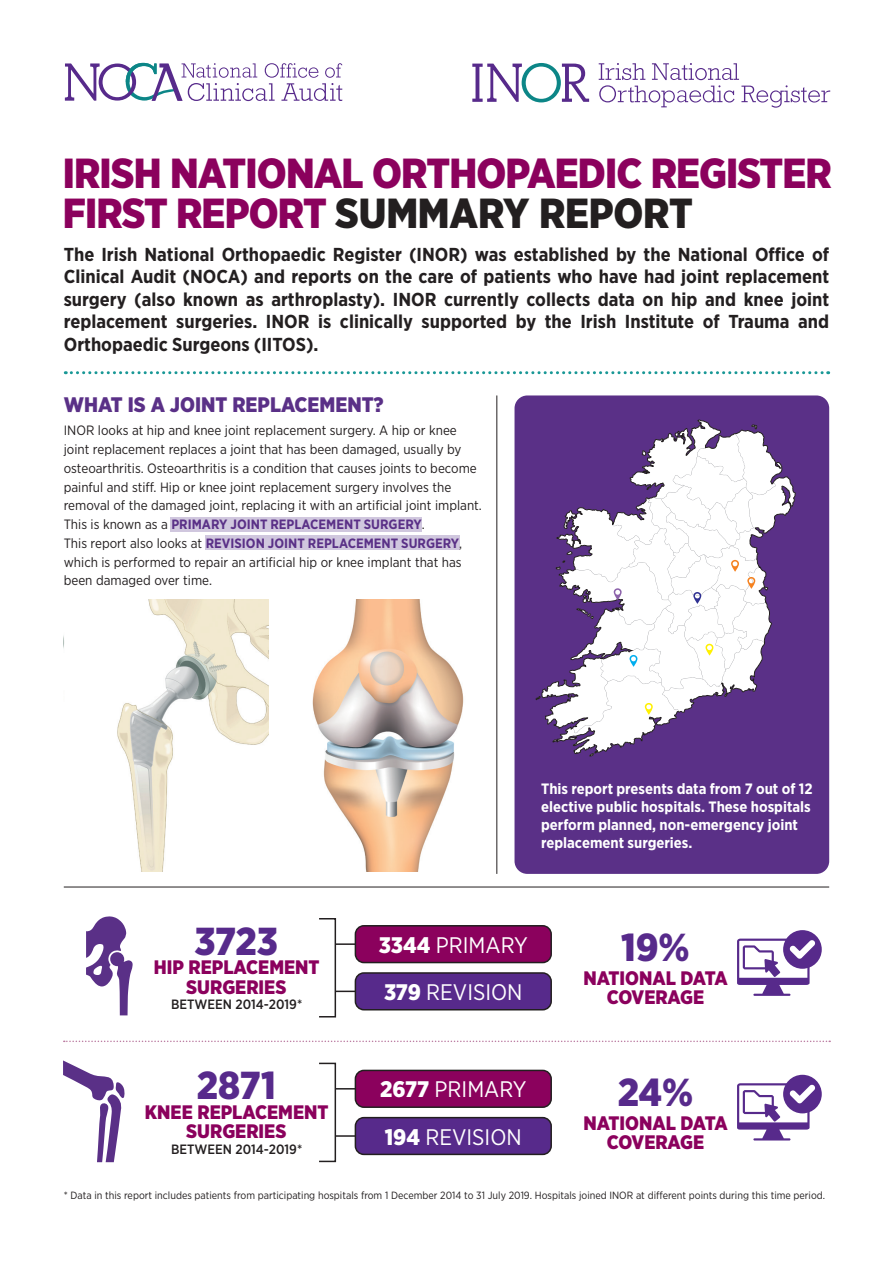
<style>
.page{position:relative;width:893px;height:1263px;background:#fff}
.page>*{position:absolute;margin:0;border:0;box-sizing:border-box;transform-origin:0 0}
.t1{font:900 42px/40.5px "Gotham Narrow";letter-spacing:-.02em;color:#8b015d}
.t2{font:900 39px "Gotham Narrow";letter-spacing:-.005em;color:#572a8b}
.t3{font:22.5px/47.8px "Gotham Narrow";color:#fff}
.t4{font:900 21px "Gotham Narrow";color:#5a3087}
.t5{font:900 19.5px/19.5px "Gotham Narrow";color:#8b015d;text-align:center}
.t6{font:700 18.75px/22.5px "Gotham Narrow";color:#231f20;text-align:justify}
.t7{font:700 15px/18px "Gotham Narrow";color:#fff}
.t8{font:13.5px/18.8px "Gotham Narrow";color:#231f20}
.t9{font:500 13.5px "Gotham Narrow";color:#231f20}
.t10{font:10.5px "Gotham Narrow";color:#231f20}
.s1{color:#231f20}
.s2{font-weight:700;color:#5a3087}
.s3{font-weight:900}
</style>
<div class="page">
<div style="left:170px;top:517px;width:252px;height:14px;background:#d0c7de"></div>
<div style="left:205px;top:535px;width:254px;height:15px;background:#d0c7de"></div>
<svg style="left:65px;top:371px;width:764px;height:3px"></svg>
<hr style="left:496px;top:395px;width:1px;height:479px;background:#231f20">
<svg style="left:65px;top:63px;width:277px;height:38px"></svg>
<svg style="left:599px;top:63px;width:231px;height:45px"></svg>
<svg style="left:472px;top:63px;width:117px;height:39px"></svg>
<div style="left:514px;top:395px;width:315px;height:479px;background:#5a3087;border-radius:13px"></div>
<svg style="left:536px;top:420px;width:259px;height:336px"></svg>
<hr style="left:64px;top:887px;width:765px;height:1px;background:#231f20">
<svg style="left:64px;top:1040px;width:766px;height:2px"></svg>
<div style="left:783px;top:930px;width:39px;height:39px;background:#572a8b;border-radius:50%"></div>
<svg style="left:737px;top:938px;width:78px;height:58px"></svg>
<svg style="left:86px;top:916px;width:47px;height:99px"></svg>
<div style="left:318px;top:918px;width:18px;height:99px;border:2px solid #231f20"></div>
<div style="left:355px;top:926px;width:196px;height:36px;background:#8b015d;border-radius:9px"></div>
<div style="left:355px;top:925px;width:197px;height:38px;border:2px solid #231f20;border-radius:9px"></div>
<svg style="left:336px;top:943px;width:19px;height:2px"></svg>
<div style="left:355px;top:973px;width:196px;height:37px;background:#572a8b;border-radius:9px"></div>
<div style="left:355px;top:972px;width:197px;height:38px;border:2px solid #231f20;border-radius:9px"></div>
<svg style="left:336px;top:990px;width:19px;height:2px"></svg>
<div style="left:783px;top:1075px;width:39px;height:38px;background:#572a8b;border-radius:50%"></div>
<svg style="left:737px;top:1083px;width:78px;height:57px"></svg>
<div style="left:318px;top:1063px;width:18px;height:99px;border:2px solid #231f20"></div>
<div style="left:355px;top:1070px;width:196px;height:37px;background:#8b015d;border-radius:9px"></div>
<div style="left:355px;top:1070px;width:197px;height:38px;border:2px solid #231f20;border-radius:9px"></div>
<svg style="left:336px;top:1088px;width:19px;height:1px"></svg>
<div style="left:355px;top:1117px;width:196px;height:37px;background:#572a8b;border-radius:9px"></div>
<div style="left:355px;top:1117px;width:197px;height:38px;border:2px solid #231f20;border-radius:9px"></div>
<svg style="left:336px;top:1135px;width:19px;height:2px"></svg>
<svg style="left:63px;top:1060px;width:62px;height:102px"></svg>
<img style="left:117px;top:600px;width:152px;height:272px">
<img style="left:312px;top:600px;width:152px;height:272px">
<h1 class="t1" style="left:63px;top:152px;width:771px">IRISH NATIONAL ORTHOPAEDIC REGISTER<br>FIRST REPORT <span class="s1">SUMMARY REPORT</span></h1>
<p class="t6" style="left:64px;top:243px;width:767px">The Irish National Orthopaedic Register (INOR) was established by the National Office of Clinical Audit (NOCA) and reports on the care of patients who have had joint replacement surgery (also known as arthroplasty). INOR currently collects data on hip and knee joint replacement surgeries. INOR is clinically supported by the Irish Institute of Trauma and Orthopaedic Surgeons (IITOS).</p>
<h3 class="t4" style="left:64px;top:391px;width:321px">WHAT IS A JOINT REPLACEMENT?</h3>
<p class="t8" style="left:64px;top:421px;width:420px">INOR looks at hip and knee joint replacement surgery. A hip or knee joint replacement replaces a joint that has been damaged, usually by osteoarthritis. Osteoarthritis is a condition that causes joints to become painful and stiff. Hip or knee joint replacement surgery involves the removal of the damaged joint, replacing it with an artificial joint implant.<br>This is known as a <span class="s2">PRIMARY JOINT REPLACEMENT SURGERY</span>.<br>This report also looks at <span class="s2">REVISION JOINT REPLACEMENT SURGERY</span>, which is performed to repair an artificial hip or knee implant that has been damaged over time.</p>
<h2 class="t2" style="left:195px;top:915px;width:85px">3723</h2>
<h3 class="t5" style="left:154px;top:957px;width:167px">HIP REPLACEMENT<br>SURGERIES</h3>
<p class="t9" style="left:171px;top:996px;width:133px">BETWEEN 2014-2019*</p>
<h2 class="t2" style="left:197px;top:1060px;width:80px">2871</h2>
<h3 class="t5" style="left:145px;top:1102px;width:185px">KNEE REPLACEMENT<br>SURGERIES</h3>
<p class="t9" style="left:171px;top:1141px;width:133px">BETWEEN 2014-2019*</p>
<p class="t7" style="left:541px;top:779px;width:273px">This report presents data from 7 out of 12 elective public hospitals. These hospitals perform planned, non-emergency joint replacement surgeries.</p>
<h3 class="t3" style="left:379px;top:920px;width:151px"><span class="s3">3344</span> PRIMARY<br><span class="s3">379</span> REVISION</h3>
<h3 class="t3" style="left:380px;top:1065px;width:148px"><span class="s3">2677</span> PRIMARY<br><span class="s3">194</span> REVISION</h3>
<h2 class="t2" style="left:621px;top:922px;width:70px">19%</h2>
<h3 class="t5" style="left:583px;top:968px;width:146px">NATIONAL DATA<br>COVERAGE</h3>
<h2 class="t2" style="left:618px;top:1066px;width:77px">24%</h2>
<h3 class="t5" style="left:583px;top:1113px;width:146px">NATIONAL DATA<br>COVERAGE</h3>
<p class="t10" style="left:64px;top:1189px;width:763px">* Data in this report includes patients from participating hospitals from 1 December 2014 to 31 July 2019. Hospitals joined INOR at different points during this time period.</p>
</div>
